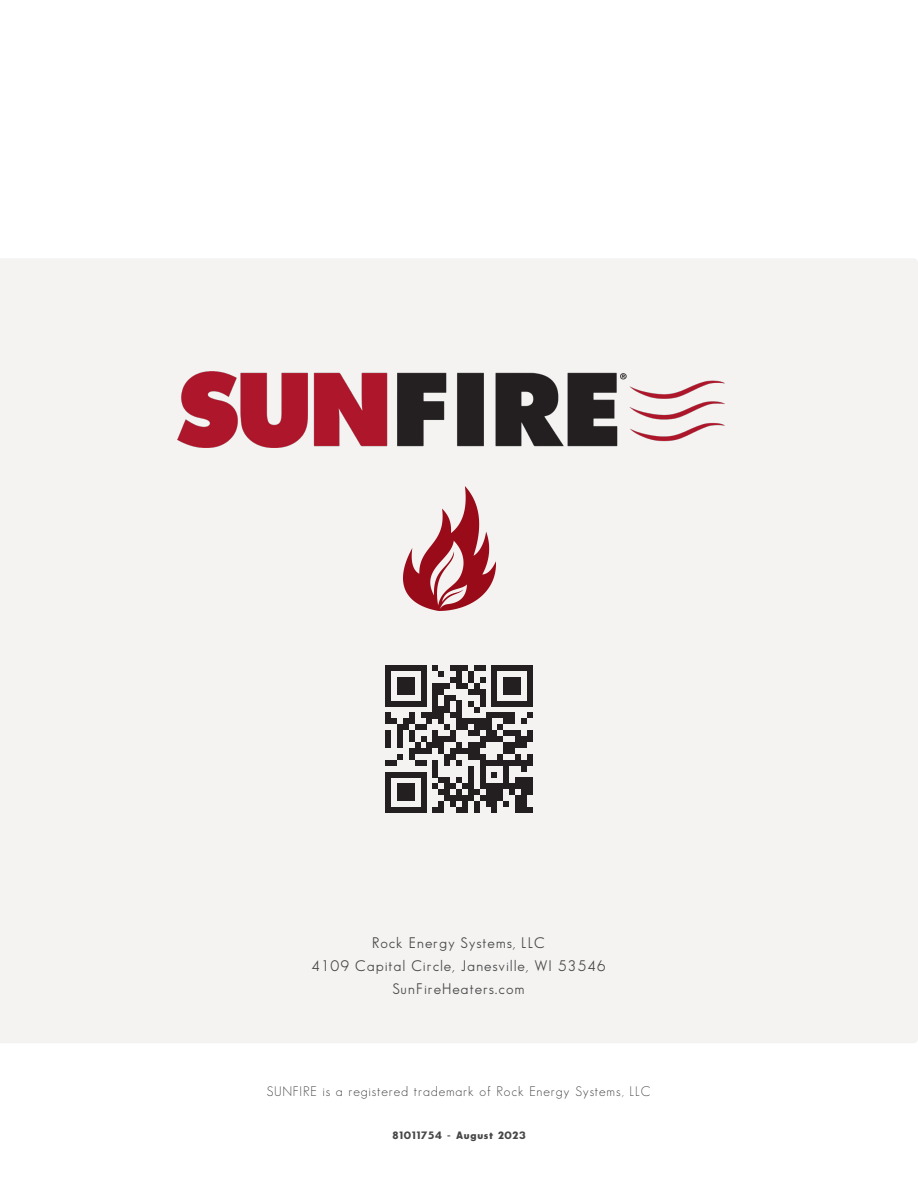
<style>
.page{position:relative;width:918px;height:1188px;background:#fff}
.page>*{position:absolute;margin:0;border:0;box-sizing:border-box;transform-origin:0 0}
.t1{font:15px "Sans Serif Book FLF";letter-spacing:.06em;color:#474747}
.t2{font:13.5px "Sans Serif FLF";letter-spacing:.06em;color:#474747}
.t3{font:10.5px "Sans Serif Bld FLF";letter-spacing:.06em;color:#474747}
</style>
<div class="page">
<div style="left:0;top:259px;width:918px;height:784px;background:#f4f3f2"></div>
<img style="left:178px;top:371px;width:547px;height:76px">
<div style="left:385px;top:665px;width:6px;height:36px;background:#231f20"></div>
<div style="left:385px;top:730px;width:6px;height:18px;background:#231f20"></div>
<div style="left:385px;top:772px;width:6px;height:11px;background:#231f20"></div>
<div style="left:385px;top:783px;width:6px;height:18px;background:#231f20"></div>
<div style="left:385px;top:801px;width:6px;height:12px;background:#231f20"></div>
<div style="left:397px;top:677px;width:6px;height:18px;background:#231f20"></div>
<div style="left:397px;top:730px;width:6px;height:18px;background:#231f20"></div>
<svg style="left:385px;top:754px;width:18px;height:12px"></svg>
<div style="left:397px;top:783px;width:6px;height:18px;background:#231f20"></div>
<div style="left:403px;top:677px;width:6px;height:18px;background:#231f20"></div>
<div style="left:403px;top:783px;width:6px;height:18px;background:#231f20"></div>
<div style="left:409px;top:677px;width:6px;height:18px;background:#231f20"></div>
<div style="left:409px;top:730px;width:6px;height:12px;background:#231f20"></div>
<div style="left:409px;top:748px;width:6px;height:12px;background:#231f20"></div>
<div style="left:409px;top:783px;width:6px;height:18px;background:#231f20"></div>
<svg style="left:391px;top:665px;width:30px;height:6px"></svg>
<div style="left:415px;top:742px;width:6px;height:12px;background:#231f20"></div>
<svg style="left:391px;top:772px;width:30px;height:6px"></svg>
<svg style="left:391px;top:807px;width:30px;height:6px"></svg>
<div style="left:421px;top:665px;width:5px;height:36px;background:#231f20"></div>
<svg style="left:385px;top:701px;width:41px;height:29px"></svg>
<svg style="left:421px;top:736px;width:5px;height:6px"></svg>
<svg style="left:421px;top:748px;width:5px;height:6px"></svg>
<svg style="left:415px;top:760px;width:11px;height:6px"></svg>
<div style="left:421px;top:772px;width:5px;height:11px;background:#231f20"></div>
<div style="left:421px;top:783px;width:5px;height:18px;background:#231f20"></div>
<div style="left:421px;top:801px;width:5px;height:12px;background:#231f20"></div>
<div style="left:426px;top:712px;width:6px;height:12px;background:#231f20"></div>
<div style="left:426px;top:742px;width:6px;height:12px;background:#231f20"></div>
<div style="left:432px;top:683px;width:6px;height:18px;background:#231f20"></div>
<div style="left:432px;top:701px;width:6px;height:17px;background:#231f20"></div>
<div style="left:432px;top:730px;width:6px;height:18px;background:#231f20"></div>
<svg style="left:432px;top:760px;width:6px;height:6px"></svg>
<div style="left:432px;top:766px;width:6px;height:12px;background:#231f20"></div>
<div style="left:438px;top:683px;width:6px;height:12px;background:#231f20"></div>
<div style="left:438px;top:707px;width:6px;height:17px;background:#231f20"></div>
<div style="left:438px;top:736px;width:6px;height:18px;background:#231f20"></div>
<div style="left:444px;top:701px;width:6px;height:11px;background:#231f20"></div>
<svg style="left:444px;top:724px;width:6px;height:6px"></svg>
<svg style="left:444px;top:736px;width:6px;height:6px"></svg>
<div style="left:444px;top:754px;width:6px;height:12px;background:#231f20"></div>
<svg style="left:432px;top:665px;width:24px;height:24px"></svg>
<svg style="left:444px;top:695px;width:12px;height:6px"></svg>
<svg style="left:450px;top:712px;width:6px;height:6px"></svg>
<div style="left:450px;top:730px;width:6px;height:12px;background:#231f20"></div>
<div style="left:450px;top:748px;width:6px;height:12px;background:#231f20"></div>
<div style="left:456px;top:665px;width:6px;height:24px;background:#231f20"></div>
<div style="left:456px;top:701px;width:6px;height:29px;background:#231f20"></div>
<div style="left:456px;top:742px;width:6px;height:12px;background:#231f20"></div>
<svg style="left:456px;top:760px;width:6px;height:6px"></svg>
<svg style="left:462px;top:665px;width:6px;height:6px"></svg>
<div style="left:462px;top:718px;width:6px;height:12px;background:#231f20"></div>
<svg style="left:462px;top:748px;width:6px;height:6px"></svg>
<svg style="left:432px;top:778px;width:36px;height:35px"></svg>
<div style="left:462px;top:801px;width:6px;height:12px;background:#231f20"></div>
<div style="left:468px;top:671px;width:6px;height:12px;background:#231f20"></div>
<svg style="left:462px;top:683px;width:12px;height:12px"></svg>
<svg style="left:468px;top:718px;width:6px;height:6px"></svg>
<div style="left:468px;top:742px;width:6px;height:18px;background:#231f20"></div>
<div style="left:468px;top:766px;width:6px;height:17px;background:#231f20"></div>
<div style="left:468px;top:783px;width:6px;height:18px;background:#231f20"></div>
<div style="left:474px;top:683px;width:6px;height:12px;background:#231f20"></div>
<div style="left:474px;top:718px;width:6px;height:12px;background:#231f20"></div>
<svg style="left:468px;top:730px;width:12px;height:6px"></svg>
<div style="left:474px;top:742px;width:6px;height:18px;background:#231f20"></div>
<div style="left:474px;top:801px;width:6px;height:12px;background:#231f20"></div>
<svg style="left:474px;top:665px;width:12px;height:6px"></svg>
<svg style="left:480px;top:677px;width:6px;height:6px"></svg>
<div style="left:480px;top:689px;width:6px;height:12px;background:#231f20"></div>
<svg style="left:468px;top:701px;width:18px;height:11px"></svg>
<div style="left:480px;top:718px;width:6px;height:12px;background:#231f20"></div>
<div style="left:480px;top:736px;width:6px;height:12px;background:#231f20"></div>
<div style="left:480px;top:754px;width:6px;height:12px;background:#231f20"></div>
<div style="left:480px;top:766px;width:6px;height:17px;background:#231f20"></div>
<div style="left:486px;top:712px;width:6px;height:18px;background:#231f20"></div>
<div style="left:486px;top:730px;width:6px;height:12px;background:#231f20"></div>
<div style="left:492px;top:665px;width:5px;height:36px;background:#231f20"></div>
<svg style="left:486px;top:760px;width:11px;height:6px"></svg>
<svg style="left:474px;top:772px;width:23px;height:35px"></svg>
<div style="left:492px;top:783px;width:5px;height:18px;background:#231f20"></div>
<div style="left:492px;top:801px;width:5px;height:12px;background:#231f20"></div>
<div style="left:497px;top:754px;width:6px;height:12px;background:#231f20"></div>
<div style="left:497px;top:783px;width:6px;height:18px;background:#231f20"></div>
<div style="left:503px;top:677px;width:6px;height:18px;background:#231f20"></div>
<div style="left:503px;top:742px;width:6px;height:12px;background:#231f20"></div>
<div style="left:503px;top:766px;width:6px;height:17px;background:#231f20"></div>
<svg style="left:503px;top:783px;width:6px;height:6px"></svg>
<svg style="left:503px;top:801px;width:6px;height:6px"></svg>
<div style="left:509px;top:677px;width:6px;height:18px;background:#231f20"></div>
<div style="left:509px;top:742px;width:6px;height:12px;background:#231f20"></div>
<svg style="left:503px;top:760px;width:12px;height:6px"></svg>
<div style="left:509px;top:783px;width:6px;height:12px;background:#231f20"></div>
<div style="left:515px;top:677px;width:6px;height:18px;background:#231f20"></div>
<div style="left:515px;top:730px;width:6px;height:18px;background:#231f20"></div>
<div style="left:515px;top:754px;width:6px;height:12px;background:#231f20"></div>
<svg style="left:515px;top:795px;width:6px;height:6px"></svg>
<div style="left:515px;top:801px;width:6px;height:12px;background:#231f20"></div>
<svg style="left:497px;top:665px;width:30px;height:6px"></svg>
<div style="left:521px;top:736px;width:6px;height:12px;background:#231f20"></div>
<svg style="left:521px;top:760px;width:6px;height:12px"></svg>
<div style="left:521px;top:783px;width:6px;height:18px;background:#231f20"></div>
<div style="left:521px;top:801px;width:6px;height:12px;background:#231f20"></div>
<div style="left:527px;top:665px;width:6px;height:36px;background:#231f20"></div>
<svg style="left:492px;top:701px;width:41px;height:41px"></svg>
<div style="left:527px;top:730px;width:6px;height:12px;background:#231f20"></div>
<div style="left:527px;top:754px;width:6px;height:12px;background:#231f20"></div>
<svg style="left:515px;top:778px;width:18px;height:11px"></svg>
<div style="left:527px;top:783px;width:6px;height:12px;background:#231f20"></div>
<svg style="left:527px;top:807px;width:6px;height:6px"></svg>
<img style="left:403px;top:486px;width:93px;height:125px">
<p class="t1" style="left:372px;top:935px;width:174px">Rock Energy Systems, LLC</p>
<p class="t1" style="left:311px;top:958px;width:296px">4109 Capital Circle, Janesville, WI 53546</p>
<p class="t1" style="left:392px;top:980px;width:134px">SunFireHeaters.com</p>
<p class="t2" style="left:267px;top:1083px;width:385px">SUNFIRE is a registered trademark of Rock Energy Systems, LLC</p>
<p class="t3" style="left:392px;top:1130px;width:135px">81011754 - August 2023</p>
</div>
